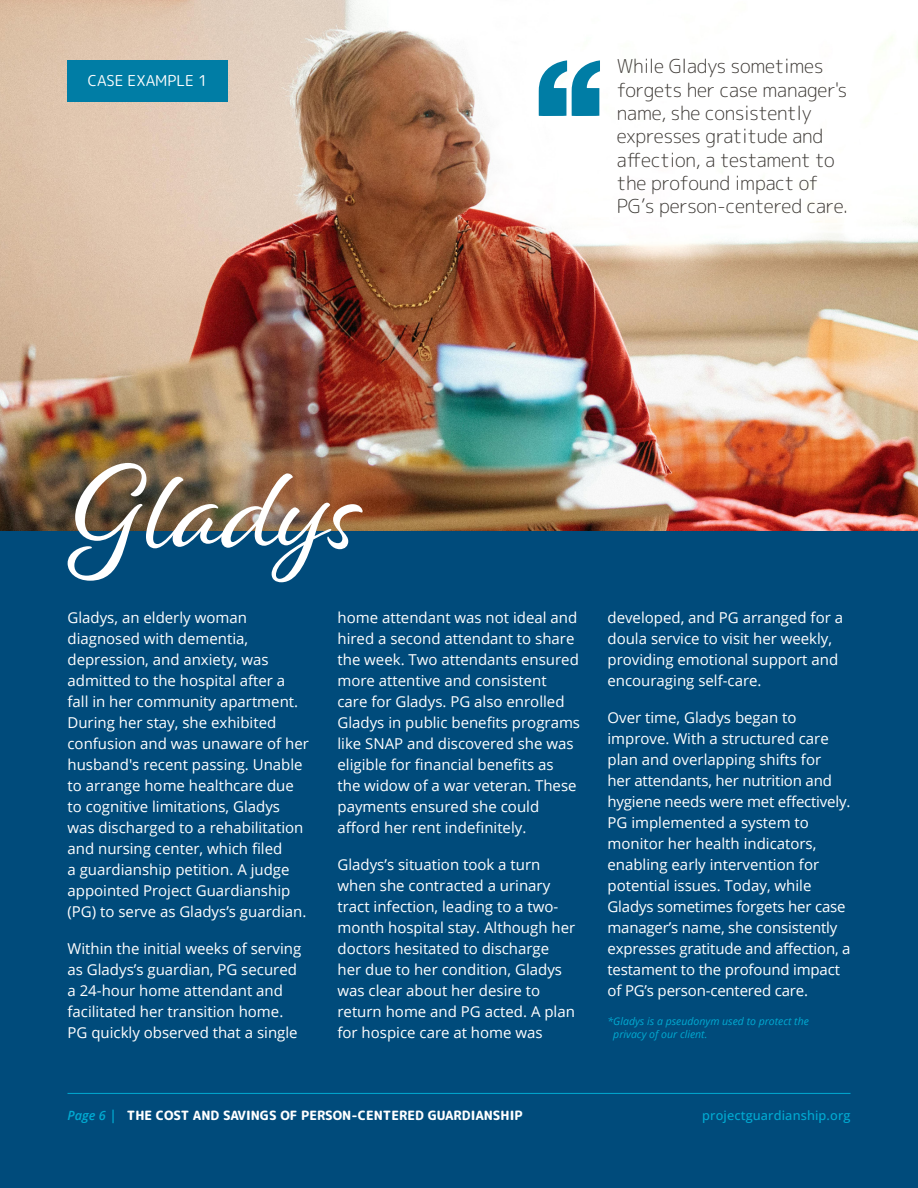
<style>
.page{position:relative;width:918px;height:1188px;background:#fff}
.page>*{position:absolute;margin:0;border:0;box-sizing:border-box;transform-origin:0 0}
._0_HEADER{font:123.45px "Alisha";color:#fff}
.BODY{font:300 19.2px/23.2px "Rounded Mplus 1 c";letter-spacing:-.01em;color:#3d3935}
.BODY-2{font:15px/21px "Open Sans";color:#fff}
.BODY-3{font:15px "Rounded Mplus 1 c";color:#fff}
.BODY-4{font:800 12.75px "Rounded Mplus 1 c";color:#fff}
.BODY-5{font:500 12.75px "Open Sans";letter-spacing:.01em;color:#00aad2}
.BODY-6{font:italic 10.5px/13.5px "Open Sans";color:#00aad2}
.s1{font-family:"Open Sans";font-weight:600;font-style:italic;color:#00aad2}
.s2{font-family:"Open Sans";font-weight:600;font-size:13.5px;color:#00aad2}
</style>
<div class="page">
<img style="left:0;top:0;width:918px;height:531px">
<div style="left:0;top:531px;width:918px;height:657px;background:#004b7b"></div>
<hr style="left:68px;top:1093px;width:782px;height:1px;background:#00aad2">
<div style="left:68px;top:60px;width:160px;height:42px;background:#007da5"></div>
<svg style="left:539px;top:60px;width:61px;height:56px"></svg>
<p class="BODY-3" style="left:88px;top:70px;width:121px">CASE EXAMPLE 1</p>
<p class="BODY" style="left:617px;top:55px;width:233px">While Gladys sometimes forgets her case manager's name, she consistently expresses gratitude and affection, a testament to the profound impact of<br>PG’s person-centered care.</p>
<p class="_0_HEADER" style="left:71px;top:433px;width:292px">Gladys</p>
<p class="BODY-2" style="left:68px;top:607px;width:243px">Gladys, an elderly woman diagnosed with dementia, depression, and anxiety, was admitted to the hospital after a fall in her community apartment.<br>During her stay, she exhibited confusion and was unaware of her husband's recent passing. Unable to arrange home healthcare due to cognitive limitations, Gladys was discharged to a rehabilitation and nursing center, which filed<br>a guardianship petition. A judge appointed Project Guardianship (PG) to serve as Gladys’s guardian.</p>
<p class="BODY-2" style="left:68px;top:937px;width:235px">Within the initial weeks of serving as Gladys’s guardian, PG secured a 24-hour home attendant and facilitated her transition home.<br>PG quickly observed that a single</p>
<p class="BODY-2" style="left:338px;top:607px;width:244px">home attendant was not ideal and hired a second attendant to share the week. Two attendants ensured more attentive and consistent care for Gladys. PG also enrolled<br>Gladys in public benefits programs like SNAP and discovered she was eligible for financial benefits as the widow of a war veteran. These payments ensured she could afford her rent indefinitely.</p>
<p class="BODY-2" style="left:338px;top:853px;width:239px">Gladys’s situation took a turn when she contracted a urinary tract infection, leading to a two&shy;month hospital stay. Although her doctors hesitated to discharge her due to her condition, Gladys was clear about her desire to return home and PG acted. A plan for hospice care at home was</p>
<p class="BODY-2" style="left:608px;top:607px;width:237px">developed, and PG arranged for a doula service to visit her weekly, providing emotional support and encouraging self-care.</p>
<p class="BODY-2" style="left:608px;top:706px;width:244px">Over time, Gladys began to improve. With a structured care plan and overlapping shifts for<br>her attendants, her nutrition and hygiene needs were met effectively.<br>PG implemented a system to monitor her health indicators, enabling early intervention for potential issues. Today, while<br>Gladys sometimes forgets her case manager’s name, she consistently expresses gratitude and affection, a testament to the profound impact of PG’s person-centered care.</p>
<p class="BODY-6" style="left:613px;top:1014px;width:197px;text-indent:-6px">*Gladys is a pseudonym used to protect the privacy of our client.</p>
<p class="BODY-4" style="left:68px;top:1107px;width:457px"><span class="s1">Page 6</span> <span class="s2">|</span> THE COST AND SAVINGS OF PERSON-CENTERED GUARDIANSHIP</p>
<p class="BODY-5" style="left:702px;top:1106px;width:150px">projectguardianship.org</p>
</div>
